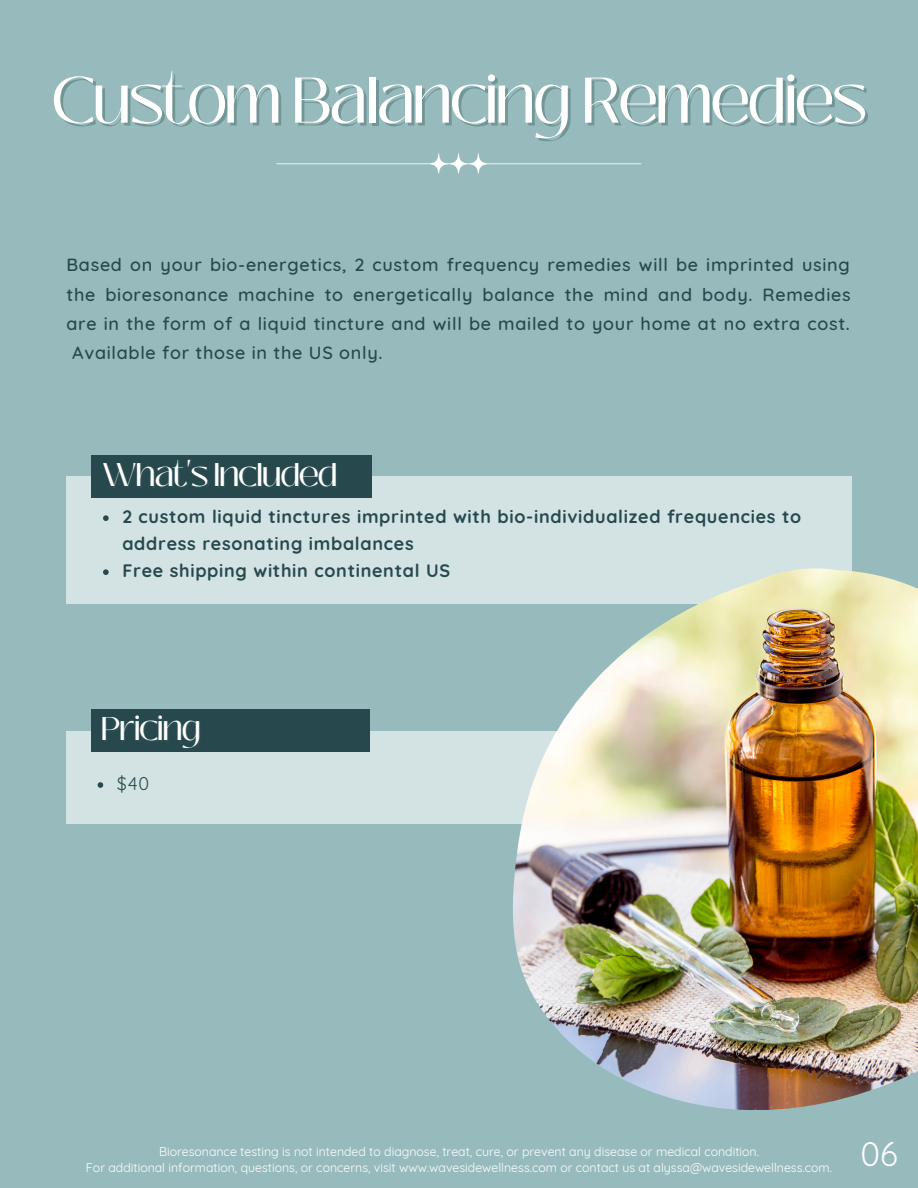
<style>
.page{position:relative;width:918px;height:1188px;background:#97bbbc}
.page>*{position:absolute;margin:0;border:0;box-sizing:border-box;transform-origin:0 0}
.t1{font:64.2px "Black Mango";letter-spacing:-.05em;color:#fff}
.t2{font:33px "Quicksand";color:#fff}
.t3{font:32.7px "Black Mango";letter-spacing:-.05em;color:#fff}
.t4{font:500 18px "Quicksand";letter-spacing:.04em;color:#27494e}
.t5{font:700 18px/27px "Quicksand";letter-spacing:.04em;color:#27494e}
.t6{font:18px "Quicksand";color:#27494e}
.t7{font:12.45px "Quicksand";color:#fff}
</style>
<div class="page">
<div style="left:66px;top:477px;width:786px;height:127px;background:#d3e3e4"></div>
<svg style="left:103px;top:515px;width:6px;height:6px"></svg>
<svg style="left:103px;top:569px;width:6px;height:6px"></svg>
<div style="left:92px;top:455px;width:280px;height:43px;background:#27494e"></div>
<div style="left:66px;top:731px;width:691px;height:92px;background:#d3e3e4"></div>
<svg style="left:98px;top:782px;width:5px;height:6px"></svg>
<div style="left:92px;top:710px;width:278px;height:42px;background:#27494e"></div>
<img style="left:513px;top:568px;width:405px;height:542px">
<svg style="left:276px;top:153px;width:366px;height:21px"></svg>
<p class="t1" style="left:51px;top:52px;width:818px">Custom Balancing Remedies</p>
<p class="t4" style="left:66px;top:253px;width:785px">Based on your bio-energetics, 2 custom frequency remedies will be imprinted using</p>
<p class="t4" style="left:66px;top:283px;width:786px">the bioresonance machine to energetically balance the mind and body. Remedies</p>
<p class="t4" style="left:66px;top:312px;width:785px">are in the form of a liquid tincture and will be mailed to your home at no extra cost.</p>
<p class="t4" style="left:72px;top:341px;width:312px">Available for those in the US only.</p>
<p class="t3" style="left:102px;top:450px;width:238px">What's Included</p>
<p class="t5" style="left:122px;top:503px;width:680px">2 custom liquid tinctures imprinted with bio-individualized frequencies to address resonating imbalances</p>
<p class="t5" style="left:122px;top:557px;width:329px">Free shipping within continental US</p>
<p class="t3" style="left:100px;top:704px;width:103px">Pricing</p>
<p class="t6" style="left:117px;top:772px;width:34px">$40</p>
<p class="t7" style="left:159px;top:1143px;width:601px">Bioresonance testing is not intended to diagnose, treat, cure, or prevent any disease or medical condition.</p>
<p class="t7" style="left:86px;top:1160px;width:748px">For additional information, questions, or concerns, visit www.wavesidewellness.com or contact us at alyssa@wavesidewellness.com.</p>
<p class="t2" style="left:861px;top:1133px;width:39px">06</p>
</div>
